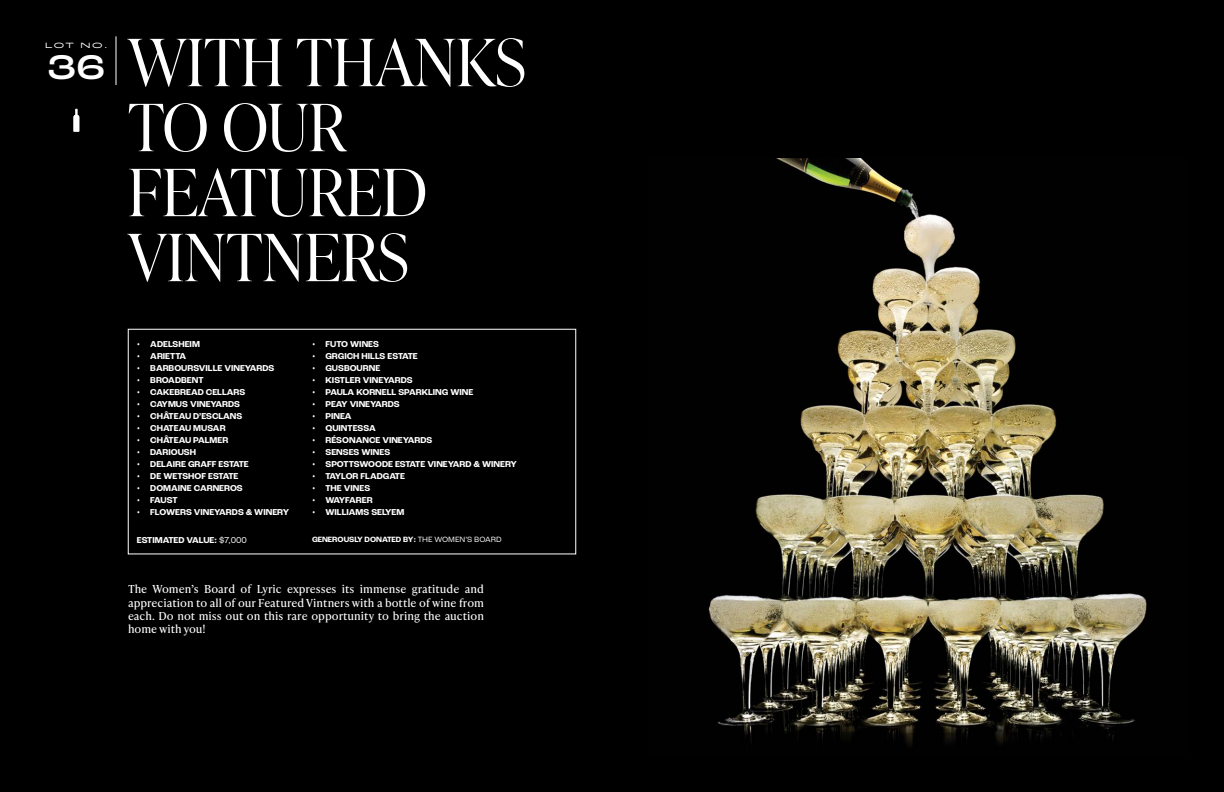
<style>
.page{position:relative;width:1224px;height:792px;background:#fff}
.page>*{position:absolute;margin:0;border:0;box-sizing:border-box;transform-origin:0 0}
.t1{font:300 65px/65px "Ivy Presto Display";color:#fff}
.t2{font:11px/13.2px "Ivy Presto Text";color:#fff;text-align:justify}
.t3{font:700 9px "Roc Grotesk";color:#fff}
.t4{font:700 8px "Roc Grotesk";color:#fff}
.t5{font:8px "Roc Grotesk Extra Wide";color:#fff}
.s1{font-family:"Roc Grotesk";font-weight:500;font-stretch:expanded;font-size:36px}
.s2{font-weight:400}
</style>
<div class="page">
<div style="left:603px;top:0;width:621px;height:792px;background:#000"></div>
<div style="left:0;top:0;width:621px;height:792px;background:#000"></div>
<hr style="left:116px;top:36px;width:1px;height:49px;background:#fff">
<svg style="left:74px;top:109px;width:5px;height:23px"></svg>
<img style="left:708px;top:158px;width:439px;height:588px">
<h1 class="t1" style="left:128px;top:27px;width:399px;text-indent:-80px"><span class="s1">36</span> WITH THANKS<br>TO OUR<br>FEATURED<br>VINTNERS</h1>
<p class="t5" style="left:45px;top:40px;width:64px">LOT NO.</p>
<p class="t3" style="left:137px;top:339px;width:65px">• ADELSHEIM</p>
<p class="t3" style="left:137px;top:351px;width:51px">• ARIETTA</p>
<p class="t3" style="left:137px;top:363px;width:139px">• BARBOURSVILLE VINEYARDS</p>
<p class="t3" style="left:137px;top:375px;width:68px">• BROADBENT</p>
<p class="t3" style="left:137px;top:387px;width:110px">• CAKEBREAD CELLARS</p>
<p class="t3" style="left:137px;top:399px;width:105px">• CAYMUS VINEYARDS</p>
<p class="t3" style="left:137px;top:411px;width:107px">• CHÂTEAU D’ESCLANS</p>
<p class="t3" style="left:137px;top:423px;width:90px">• CHATEAU MUSAR</p>
<p class="t3" style="left:137px;top:435px;width:93px">• CHÂTEAU PALMER</p>
<p class="t3" style="left:137px;top:447px;width:61px">• DARIOUSH</p>
<p class="t3" style="left:137px;top:459px;width:114px">• DELAIRE GRAFF ESTATE</p>
<p class="t3" style="left:137px;top:471px;width:103px">• DE WETSHOF ESTATE</p>
<p class="t3" style="left:137px;top:483px;width:108px">• DOMAINE CARNEROS</p>
<p class="t3" style="left:137px;top:495px;width:42px">• FAUST</p>
<p class="t3" style="left:137px;top:507px;width:154px">• FLOWERS VINEYARDS &amp; WINERY</p>
<p class="t3" style="left:137px;top:534px;width:112px">ESTIMATED VALUE: <span class="s2">$7,000</span></p>
<p class="t3" style="left:312px;top:339px;width:69px">• FUTO WINES</p>
<p class="t3" style="left:312px;top:351px;width:107px">• GRGICH HILLS ESTATE</p>
<p class="t3" style="left:312px;top:363px;width:70px">• GUSBOURNE</p>
<p class="t3" style="left:312px;top:375px;width:102px">• KISTLER VINEYARDS</p>
<p class="t3" style="left:312px;top:387px;width:163px">• PAULA KORNELL SPARKLING WINE</p>
<p class="t3" style="left:312px;top:399px;width:89px">• PEAY VINEYARDS</p>
<p class="t3" style="left:312px;top:411px;width:41px">• PINEA</p>
<p class="t3" style="left:312px;top:423px;width:65px">• QUINTESSA</p>
<p class="t3" style="left:312px;top:435px;width:122px">• RÉSONANCE VINEYARDS</p>
<p class="t3" style="left:312px;top:447px;width:80px">• SENSES WINES</p>
<p class="t3" style="left:312px;top:459px;width:207px">• SPOTTSWOODE ESTATE VINEYARD &amp; WINERY</p>
<p class="t3" style="left:312px;top:471px;width:95px">• TAYLOR FLADGATE</p>
<p class="t3" style="left:312px;top:483px;width:60px">• THE VINES</p>
<p class="t3" style="left:312px;top:495px;width:62px">• WAYFARER</p>
<p class="t3" style="left:312px;top:507px;width:94px">• WILLIAMS SELYEM</p>
<p class="t4" style="left:312px;top:534px;width:191px">GENEROUSLY DONATED BY: <span class="s2">THE WOMEN’S BOARD</span></p>
<p class="t2" style="left:128px;top:582px;width:358px">The Women’s Board of Lyric expresses its immense gratitude and appreciation to all of our Featured Vintners with a bottle of wine from each. Do not miss out on this rare opportunity to bring the auction home with you!</p>
</div>
